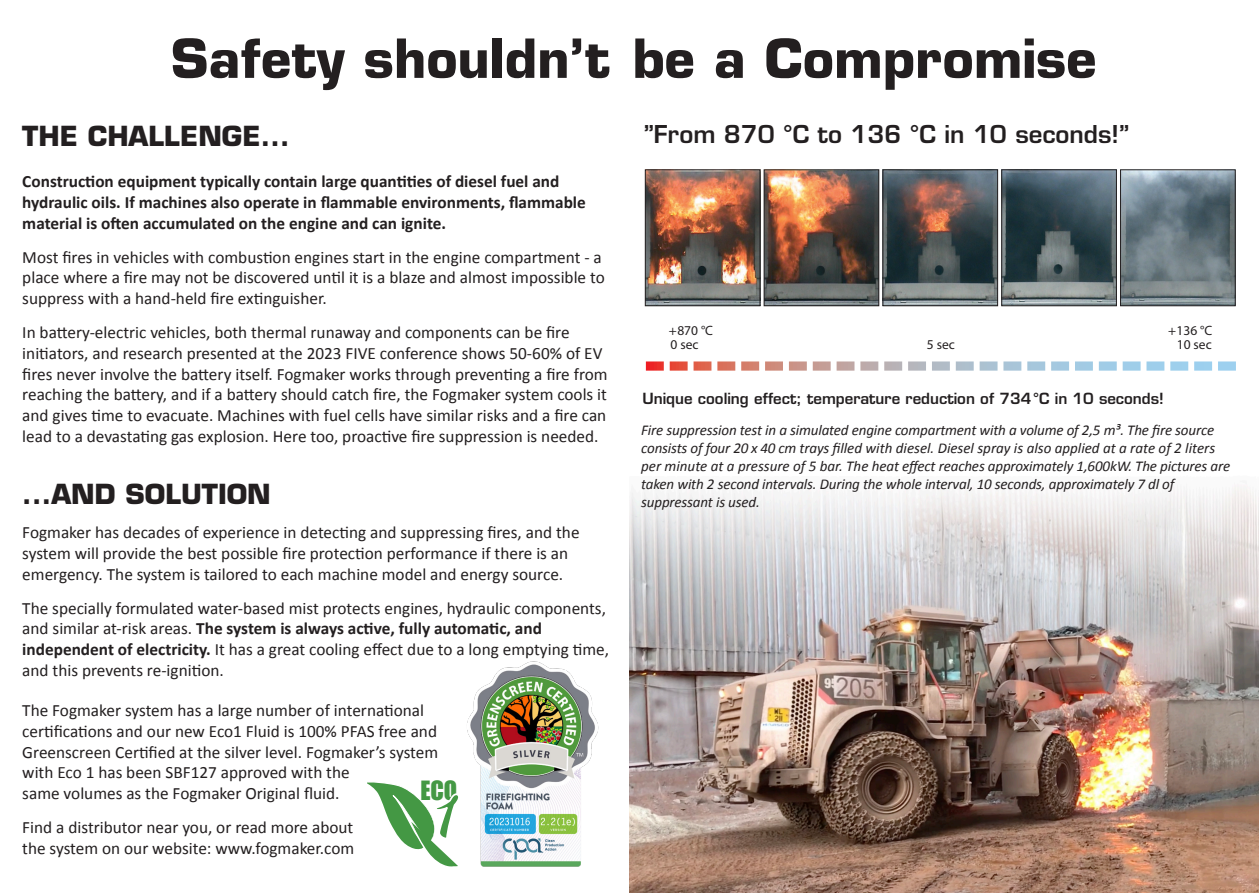
<style>
.page{position:relative;width:1259px;height:893px;background:#fff}
.page>*{position:absolute;margin:0;border:0;box-sizing:border-box;transform-origin:0 0}
.t1{font:60.9px "Gelato Luxe";color:#449844}
.t2{font:700 52.5px "Eurostile LT Std";color:#231f20}
.t3{font:700 27px "Eurostile LT Std";color:#231f20}
.t4{font:24.3px "Impact";color:#449844}
.t5{font:600 24px "Eurostile LT Std";color:#231f20}
.t6{font:17.25px/20.7px "Calibri";color:#231f20}
.t7{font:700 17.25px/20.7px "Calibri";color:#231f20}
.t8{font:italic 15px/18px "Calibri";letter-spacing:-.01em;color:#231f20}
.t9{font:600 15px "Eurostile LT Std";color:#231f20}
.t10{font:13.5px "Myriad Pro";color:#231f20}
.s1{font-weight:700}
</style>
<div class="page">
<img style="left:629px;top:486px;width:630px;height:407px">
<svg style="left:646px;top:361px;width:590px;height:10px"></svg>
<img style="left:647px;top:172px;width:111px;height:132px">
<div style="left:645px;top:170px;width:115px;height:136px;border:1px solid #231f20"></div>
<img style="left:766px;top:172px;width:111px;height:132px">
<div style="left:764px;top:170px;width:115px;height:136px;border:1px solid #231f20"></div>
<img style="left:884px;top:171px;width:112px;height:133px">
<div style="left:882px;top:169px;width:116px;height:137px;border:1px solid #231f20"></div>
<img style="left:1003px;top:171px;width:111px;height:133px">
<div style="left:1001px;top:169px;width:115px;height:137px;border:1px solid #231f20"></div>
<img style="left:1122px;top:171px;width:111px;height:133px">
<div style="left:1120px;top:169px;width:115px;height:137px;border:1px solid #231f20"></div>
<img style="left:467px;top:661px;width:132px;height:206px">
<svg style="left:368px;top:782px;width:90px;height:85px"></svg>
<p class="t2" style="left:171px;top:26px;width:927px">Safety shouldn’t be a Compromise</p>
<p class="t5" style="left:644px;top:120px;width:487px">”From 870 °C to 136 °C in 10 seconds!”</p>
<p class="t3" style="left:22px;top:119px;width:269px">THE CHALLENGE...</p>
<p class="t7" style="left:22px;top:170px;width:565px">Construction equipment typically contain large quantities of diesel fuel and hydraulic oils. If machines also operate in flammable environments, flammable material is often accumulated on the engine and can ignite.</p>
<p class="t6" style="left:22px;top:246px;width:584px">Most fires in vehicles with combustion engines start in the engine compartment - a place where a fire may not be discovered until it is a blaze and almost impossible to suppress with a hand-held fire extinguisher.</p>
<p class="t6" style="left:22px;top:322px;width:587px">In battery-electric vehicles, both thermal runaway and components can be fire initiators, and research presented at the 2023 FIVE conference shows 50-60% of EV fires never involve the battery itself. Fogmaker works through preventing a fire from reaching the battery, and if a battery should catch fire, the Fogmaker system cools it and gives time to evacuate. Machines with fuel cells have similar risks and a fire can lead to a devastating gas explosion. Here too, proactive fire suppression is needed.</p>
<p class="t3" style="left:22px;top:477px;width:250px">...AND SOLUTION</p>
<p class="t6" style="left:22px;top:522px;width:559px">Fogmaker has decades of experience in detecting and suppressing fires, and the system will provide the best possible fire protection performance if there is an emergency. The system is tailored to each machine model and energy source.</p>
<p class="t6" style="left:22px;top:597px;width:588px">The specially formulated water-based mist protects engines, hydraulic components, and similar at-risk areas. <span class="s1">The system is always active, fully automatic, and independent of electricity.</span> It has a great cooling effect due to a long emptying time, and this prevents re-ignition.</p>
<p class="t6" style="left:22px;top:700px;width:403px">The Fogmaker system has a large number of international</p>
<p class="t6" style="left:22px;top:720px;width:416px">certifications and our new Eco1 Fluid is 100% PFAS free and</p>
<p class="t6" style="left:22px;top:741px;width:417px">Greenscreen Certified at the silver level. Fogmaker’s system</p>
<p class="t6" style="left:22px;top:762px;width:329px">with Eco 1 has been SBF127 approved with the same volumes as the Fogmaker Original fluid.</p>
<p class="t6" style="left:22px;top:817px;width:333px">Find a distributor near you, or read more about the system on our website: www.fogmaker.com</p>
<p class="t10" style="left:669px;top:322px;width:46px">+870 °C</p>
<p class="t10" style="left:1168px;top:322px;width:46px">+136 °C</p>
<p class="t10" style="left:670px;top:336px;width:29px">0 sec</p>
<p class="t10" style="left:927px;top:336px;width:29px">5 sec</p>
<p class="t10" style="left:1177px;top:336px;width:36px">10 sec</p>
<p class="t9" style="left:642px;top:389px;width:523px">Unique cooling effect; temperature reduction of 734°C in 10 seconds!</p>
<p class="t8" style="left:641px;top:421px;width:590px">Fire suppression test in a simulated engine compartment with a volume of 2,5 m3. The fire source consists of four 20 x 40 cm trays filled with diesel. Diesel spray is also applied at a rate of 2 liters per minute at a pressure of 5 bar. The heat effect reaches approximately 1,600kW. The pictures are taken with 2 second intervals. During the whole interval, 10 seconds, approximately 7 dl of suppressant is used.</p>
<p class="t4" style="left:420px;top:771px;width:38px">ECO</p>
<p class="t1" style="left:433px;top:781px;width:25px">1</p>
</div>
